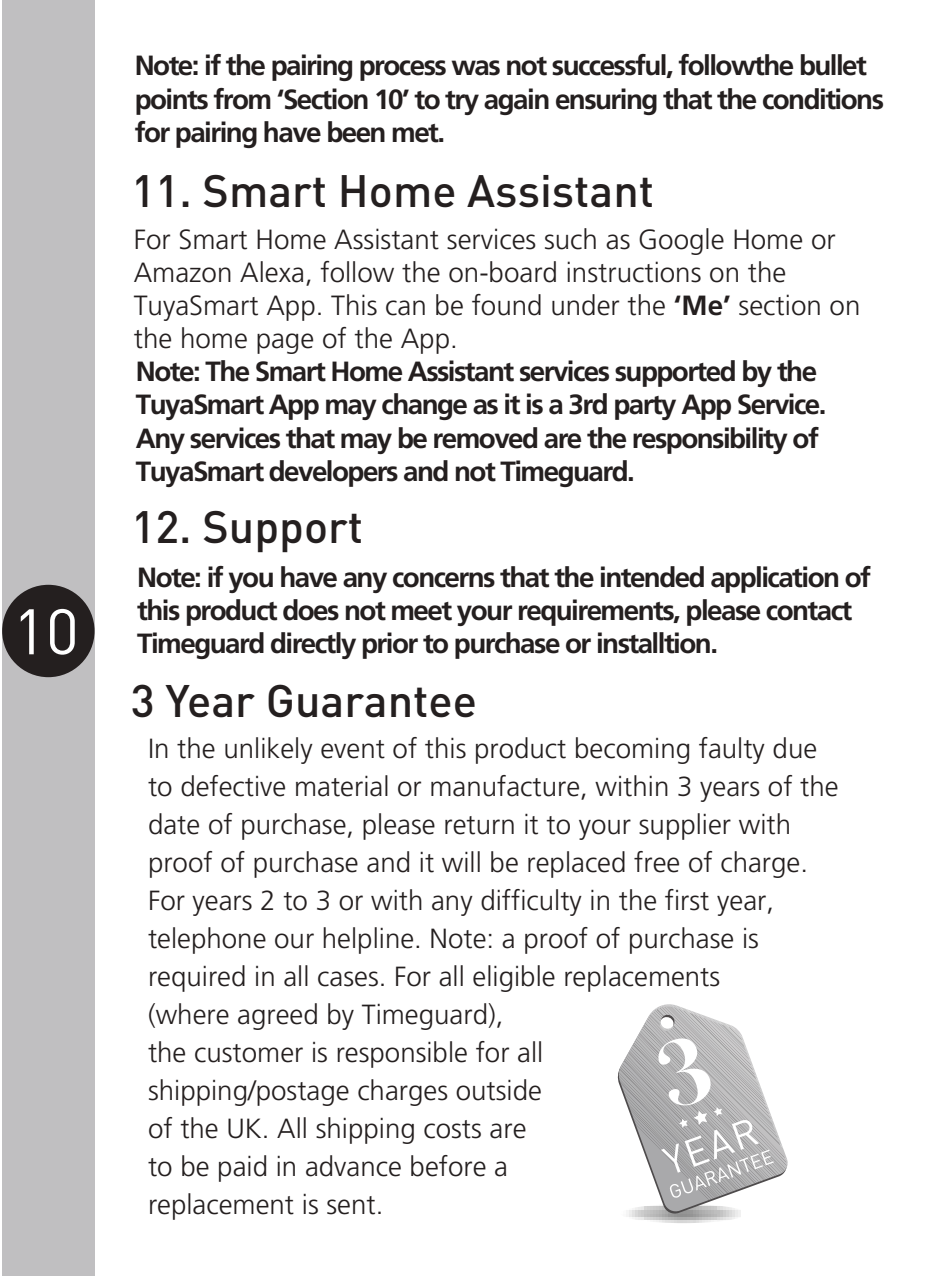
<style>
.page{position:relative;width:936px;height:1276px;background:#fff}
.page>*{position:absolute;margin:0;border:0;box-sizing:border-box;transform-origin:0 0}
.t1{font:63.3px "DINOT";color:#fff}
.t2{font:500 45px "DINOT";color:#241f1f}
.t3{font:500 44.7px "DINOT";color:#241f1f}
.t4{font:27.6px/38.1px "Frutiger LT 45 Lt";color:#241f1f}
.t5{font:27.6px/33.3px "Frutiger LT 65 Bd";letter-spacing:-.055em;color:#241f1f}
.s1{font-family:"Frutiger LT 65 Bd"}
</style>
<div class="page">
<div style="left:2px;top:0;width:93px;height:1276px;background:#c0bfc1"></div>
<div style="left:2px;top:585px;width:93px;height:92px;background:#241f1f;border-radius:50%"></div>
<img style="left:626px;top:1215px;width:115px;height:8px">
<svg style="left:618px;top:1004px;width:170px;height:211px"></svg>
<h1 class="t1" style="left:13px;top:592px;width:68px">10</h1>
<p class="t5" style="left:135px;top:49px;width:750px">Note: if the pairing process was not successful, followthe bullet points from ‘Section 10’ to try again ensuring that the conditions for pairing have been met.</p>
<h3 class="t3" style="left:131px;top:163px;width:524px">11. Smart Home Assistant</h3>
<p class="t4" style="left:134px;top:224px;width:728px;line-height:33px">For Smart Home Assistant services such as Google Home or Amazon Alexa, follow the on-board instructions on the TuyaSmart App. This can be found under the <span class="s1">‘Me’</span> section on the home page of the App.</p>
<p class="t5" style="left:136px;top:355px;width:692px">Note: The Smart Home Assistant services supported by the TuyaSmart App may change as it is a 3rd party App Service.<br>Any services that may be removed are the responsibility of TuyaSmart developers and not Timeguard.</p>
<h3 class="t3" style="left:131px;top:498px;width:233px">12. Support</h3>
<p class="t5" style="left:137px;top:560px;width:735px">Note: if you have any concerns that the intended application of this product does not meet your requirements, please contact<br>Timeguard directly prior to purchase or installtion.</p>
<h2 class="t2" style="left:131px;top:672px;width:347px">3 Year Guarantee</h2>
<p class="t4" style="left:148px;top:729px;width:692px">In the unlikely event of this product becoming faulty due to defective material or manufacture, within 3 years of the date of purchase, please return it to your supplier with proof of purchase and it will be replaced free of charge.<br>For years 2 to 3 or with any difficulty in the first year, telephone our helpline. Note: a proof of purchase is required in all cases. For all eligible replacements<br>(where agreed by Timeguard),<br>the customer is responsible for all<br>shipping/postage charges outside<br>of the UK. All shipping costs are<br>to be paid in advance before a<br>replacement is sent.</p>
</div>
